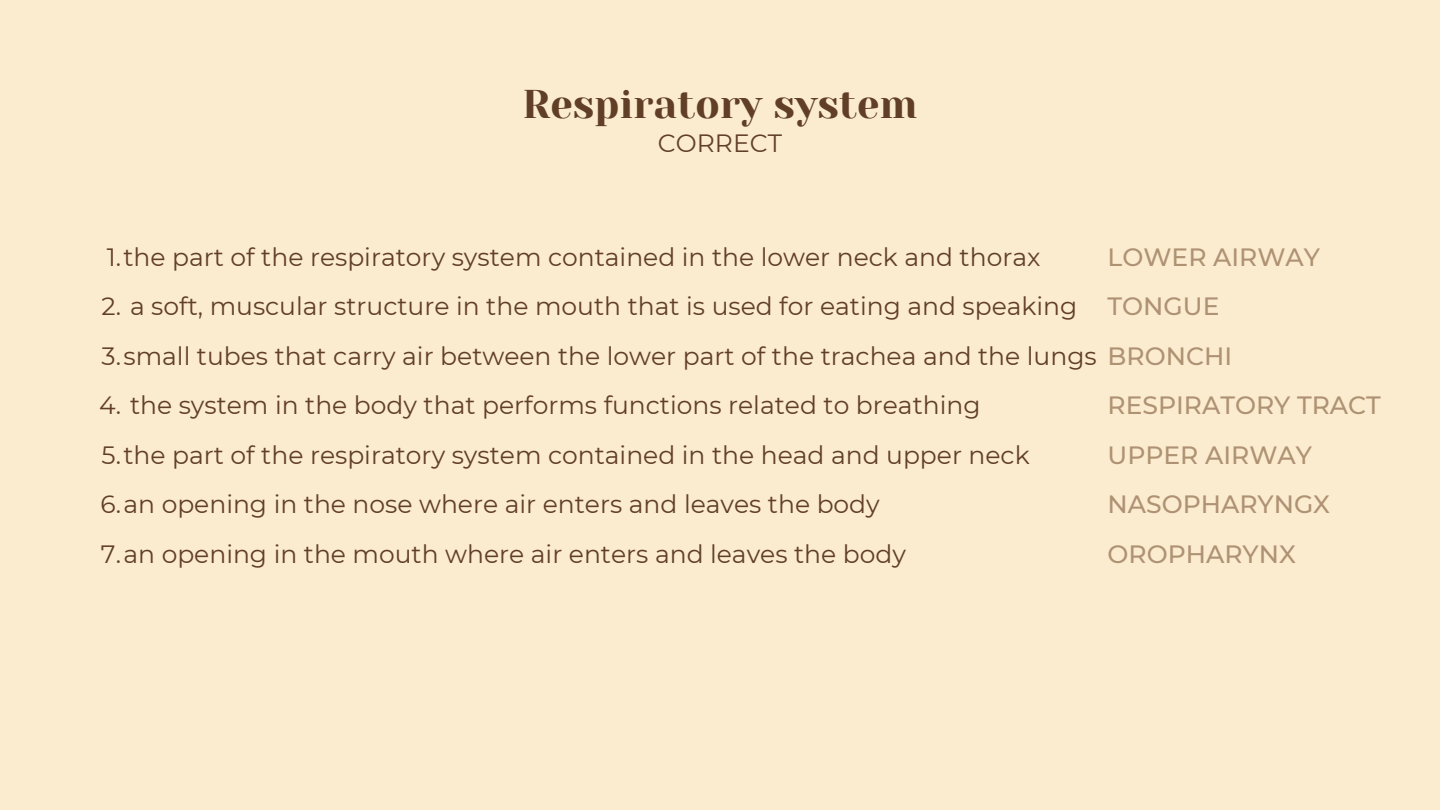
<style>
.page{position:relative;width:1440px;height:810px;background:#fbecd0}
.page>*{position:absolute;margin:0;border:0;box-sizing:border-box;transform-origin:0 0}
.t1{font:40px "Yeseva One";color:#613f26}
.t2{font:25px/49.5px "Montserrat";color:#613f26}
.t3{font:500 25px/49.5px "Montserrat";color:#af9274}
.s1{font-weight:500;color:#af9274}
</style>
<div class="page">
<h1 class="t1" style="left:522px;top:82px;width:397px">Respiratory system</h1>
<p class="t2" style="left:658px;top:118px;width:126px">CORRECT</p>
<p class="t2" style="left:107px;top:232px;width:935px">1.the part of the respiratory system contained in the lower neck and thorax</p>
<p class="t2" style="left:102px;top:281px;width:1132px">2. a soft, muscular structure in the mouth that is used for eating and speaking<br>3.small tubes that carry air between the lower part of the trachea and the lungs <span class="s1">BRONCHI</span></p>
<p class="t2" style="left:99px;top:380px;width:932px">4. the system in the body that performs functions related to breathing 5.the part of the respiratory system contained in the head and upper neck 6.an opening in the nose where air enters and leaves the body<br>7.an opening in the mouth where air enters and leaves the body</p>
<p class="t3" style="left:1108px;top:232px;width:214px">LOWER AIRWAY<br>TONGUE</p>
<p class="t3" style="left:1108px;top:380px;width:275px">RESPIRATORY TRACT<br>UPPER AIRWAY<br>NASOPHARYNGX<br>OROPHARYNX</p>
</div>
